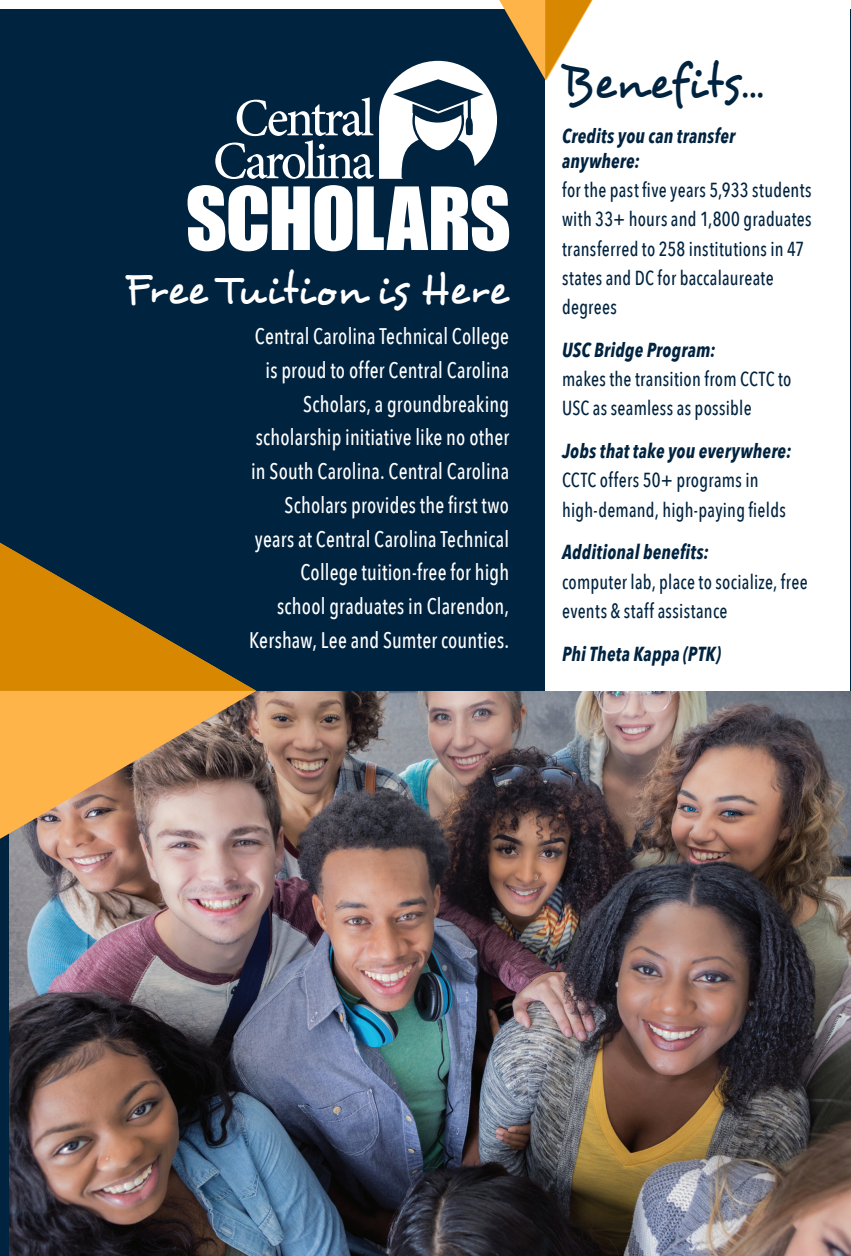
<style>
.page{position:relative;width:851px;height:1256px;background:#fff}
.page>*{position:absolute;margin:0;border:0;box-sizing:border-box;transform-origin:0 0}
.t1{font:49.5px "Desyrel";letter-spacing:.03em;color:#002340;scale:.9 1}
.t2{font:45px "Desyrel";letter-spacing:.03em;color:#fff;scale:.9 1}
.t3{font:500 22.5px/33.8px "Avenir Next Condensed";letter-spacing:.01em;color:#fff;text-align:right;scale:.9 1}
.t4{font:500 20.25px/29.2px "Avenir Next Condensed";letter-spacing:.015em;color:#002340;scale:.9 1}
.t5{font:italic 700 20.25px/24.8px "Avenir Next Condensed";letter-spacing:.015em;color:#002340;scale:.9 1}
</style>
<div class="page">
<div style="left:0;top:9px;width:850px;height:1247px;background:#002340"></div>
<div style="left:545px;top:0;width:305px;height:1249px;background:#fff"></div>
<svg style="left:187px;top:185px;width:322px;height:66px"></svg>
<svg style="left:215px;top:0;width:377px;height:179px"></svg>
<img style="left:9px;top:691px;width:841px;height:565px">
<svg style="left:0;top:691px;width:256px;height:199px;background:#c29569"></svg>
<svg style="left:0;top:542px;width:256px;height:149px"></svg>
<h2 class="t2" style="left:125px;top:261px;width:426px">Free Tuition is Here</h2>
<p class="t3" style="left:249px;top:319px;width:290px">Central Carolina Technical College is proud to offer Central Carolina Scholars, a groundbreaking scholarship initiative like no other in South Carolina. Central Carolina Scholars provides the first two years at Central Carolina Technical College tuition-free for high school graduates in Clarendon, Kershaw, Lee and Sumter counties.</p>
<h1 class="t1" style="left:562px;top:51px;width:224px">Benefits...</h1>
<p class="t5" style="left:562px;top:123px;width:194px">Credits you can transfer anywhere:</p>
<p class="t4" style="left:562px;top:175px;width:279px">for the past five years 5,933 students with 33+ hours and 1,800 graduates transferred to 258 institutions in 47 states and DC for baccalaureate degrees</p>
<p class="t5" style="left:562px;top:337px;width:172px">USC Bridge Program:</p>
<p class="t4" style="left:562px;top:364px;width:256px">makes the transition from CCTC to<br>USC as seamless as possible</p>
<p class="t5" style="left:562px;top:438px;width:256px">Jobs that take you everywhere:</p>
<p class="t4" style="left:562px;top:466px;width:250px">CCTC offers 50+ programs in high-demand, high-paying fields</p>
<p class="t5" style="left:562px;top:540px;width:165px">Additional benefits:</p>
<p class="t4" style="left:562px;top:567px;width:274px">computer lab, place to socialize, free events &amp; staff assistance</p>
<p class="t5" style="left:562px;top:641px;width:178px">Phi Theta Kappa (PTK)</p>
</div>
